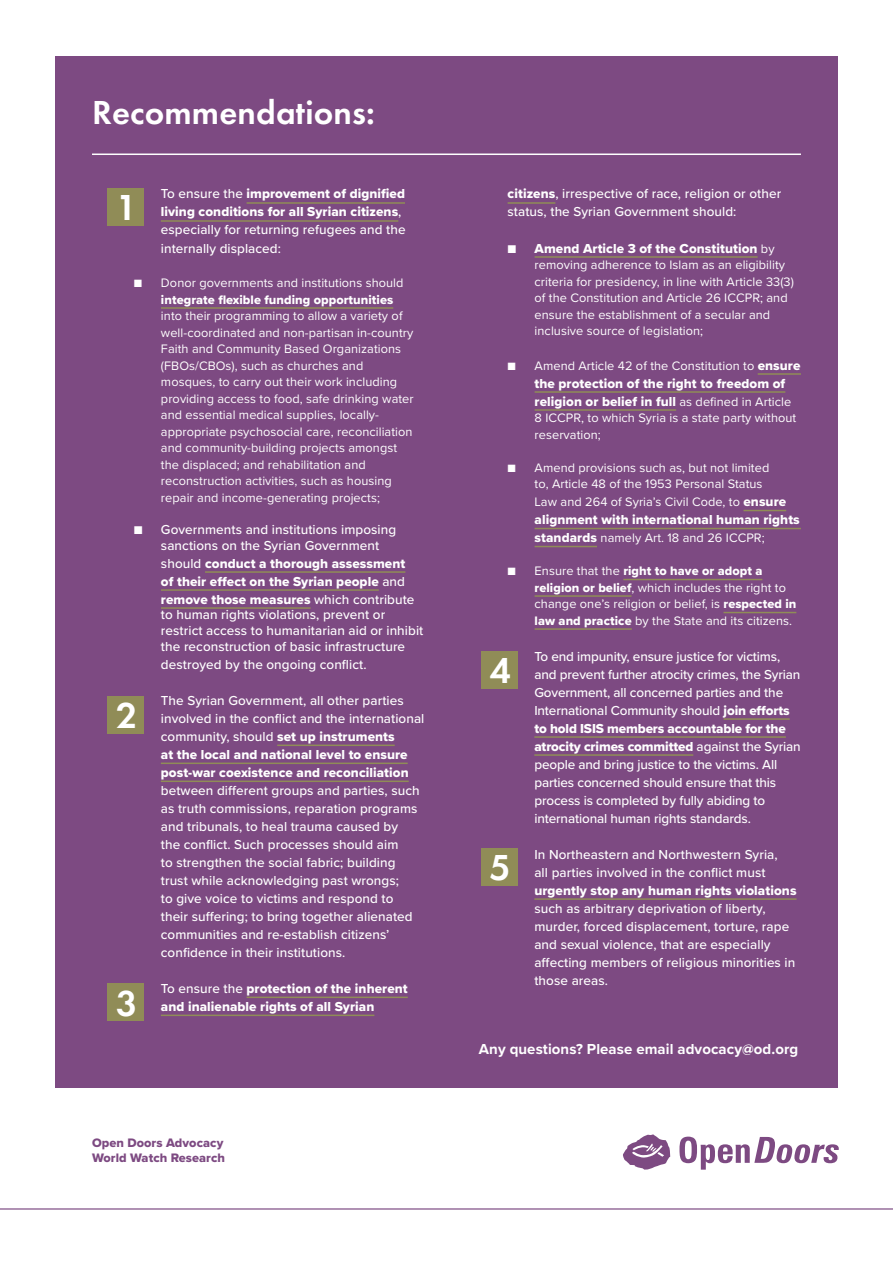
<style>
.page{position:relative;width:893px;height:1263px;background:#fff}
.page>*{position:absolute;margin:0;border:0;box-sizing:border-box;transform-origin:0 0}
.Recommendations_numb{font:600 37.5px "Futura PT";color:#fff}
.Backpage_title{font:600 34.5px "Futura PT";letter-spacing:.005em;color:#fff}
.t1{font:700 15px "Proxima Nova";letter-spacing:.005em;color:#fff}
.Recommendations_subt{font:500 13.5px/18px "Proxima Nova";letter-spacing:.005em;color:#fff}
.Recommendations_subt-2{font:13.5px/18px "Proxima Nova Extrabld";letter-spacing:.005em;color:#fff}
.t2{font:12.75px/16.5px "Proxima Nova";letter-spacing:.005em;color:#fff}
.Open_Doors___WWR{font:12.75px "Proxima Nova Extrabld";letter-spacing:.005em;color:#7d4a82}
.s1{font-family:"Proxima Nova Extrabld";font-weight:400}
.s2{font-family:"Proxima Nova Extrabld"}
.s3{font-weight:400}
.s4{font-family:"Proxima Nova";font-weight:500}
.s5{font-family:"Proxima Nova"}
.s6{font-family:"Proxima Nova";font-size:12.75px}
.s7{font-family:"Proxima Nova Extrabld";font-size:13.5px}
</style>
<div class="page">
<div style="left:55px;top:56px;width:783px;height:1032px;background:#7d4a82"></div>
<hr style="left:508px;top:202px;width:47px;height:2px;background:#908c57">
<hr style="left:535px;top:256px;width:223px;height:2px;background:#908c57">
<hr style="left:758px;top:373px;width:43px;height:2px;background:#908c57">
<hr style="left:535px;top:391px;width:250px;height:2px;background:#908c57">
<hr style="left:535px;top:409px;width:141px;height:2px;background:#908c57">
<hr style="left:743px;top:510px;width:43px;height:1px;background:#908c57">
<hr style="left:535px;top:528px;width:266px;height:1px;background:#908c57">
<hr style="left:535px;top:546px;width:62px;height:1px;background:#908c57">
<hr style="left:623px;top:579px;width:139px;height:1px;background:#908c57">
<hr style="left:535px;top:595px;width:96px;height:2px;background:#908c57">
<hr style="left:723px;top:612px;width:73px;height:1px;background:#908c57">
<hr style="left:535px;top:628px;width:97px;height:2px;background:#908c57">
<hr style="left:724px;top:718px;width:66px;height:2px;background:#908c57">
<hr style="left:534px;top:736px;width:252px;height:2px;background:#908c57">
<hr style="left:534px;top:754px;width:159px;height:2px;background:#908c57">
<hr style="left:534px;top:898px;width:262px;height:2px;background:#908c57">
<div style="left:107px;top:188px;width:37px;height:37px;background:#908c57"></div>
<div style="left:107px;top:984px;width:37px;height:37px;background:#908c57"></div>
<div style="left:481px;top:651px;width:36px;height:38px;background:#908c57"></div>
<div style="left:481px;top:848px;width:36px;height:37px;background:#908c57"></div>
<div style="left:107px;top:696px;width:37px;height:38px;background:#908c57"></div>
<svg style="left:623px;top:1134px;width:47px;height:36px"></svg>
<svg style="left:679px;top:1136px;width:160px;height:34px"></svg>
<hr style="left:0;top:1208px;width:893px;height:1px;background:#7d4a82">
<hr style="left:247px;top:202px;width:158px;height:2px;background:#908c57">
<hr style="left:161px;top:220px;width:237px;height:2px;background:#908c57">
<hr style="left:161px;top:307px;width:232px;height:2px;background:#908c57">
<hr style="left:205px;top:571px;width:200px;height:2px;background:#908c57">
<hr style="left:161px;top:589px;width:218px;height:2px;background:#908c57">
<hr style="left:161px;top:607px;width:150px;height:2px;background:#908c57">
<hr style="left:277px;top:744px;width:118px;height:2px;background:#908c57">
<hr style="left:161px;top:762px;width:247px;height:2px;background:#908c57">
<hr style="left:161px;top:780px;width:248px;height:2px;background:#908c57">
<hr style="left:247px;top:996px;width:161px;height:2px;background:#908c57">
<hr style="left:161px;top:1014px;width:213px;height:2px;background:#908c57">
<hr style="left:92px;top:154px;width:709px;height:1px;background:#fff">
<p class="Backpage_title" style="left:92px;top:91px;width:284px">Recommendations:</p>
<p class="Recommendations_subt" style="left:161px;top:184px;width:246px">To ensure the <span class="s1">improvement of dignified living conditions for all Syrian citizens</span>, especially for returning refugees and the internally displaced:</p>
<p class="t2" style="left:161px;top:274px;width:254px;text-indent:-27px">■ Donor governments and institutions should <span class="s2">integrate flexible funding opportunities </span>into their programming to allow a variety of well-coordinated and non-partisan in-country Faith and Community Based Organizations (FBOs/CBOs), such as churches and mosques, to carry out their work including providing access to food, safe drinking water and essential medical supplies, locally&shy;appropriate psychosocial care, reconciliation and community-building projects amongst the displaced; and rehabilitation and reconstruction activities, such as housing repair and income-generating projects;</p>
<p class="Recommendations_subt" style="left:161px;top:521px;width:237px;line-height:15.8px;text-indent:-27px"><span class="s3">■</span> Governments and institutions imposing sanctions on the Syrian Government</p>
<p class="Recommendations_subt-2" style="left:161px;top:554px;width:255px"><span class="s4">should</span> conduct a thorough assessment of their effect on the Syrian people <span class="s4">and </span>remove those measures <span class="s4">which contribute</span></p>
<p class="Recommendations_subt" style="left:161px;top:606px;width:264px;line-height:15.8px">to human rights violations, prevent or restrict access to humanitarian aid or inhibit the reconstruction of basic infrastructure</p>
<p class="Recommendations_subt" style="left:161px;top:655px;width:207px">destroyed by the ongoing conflict.</p>
<p class="Recommendations_subt" style="left:161px;top:691px;width:265px">The Syrian Government, all other parties involved in the conflict and the international community, should <span class="s1">set up instruments<br>at the local and national level to ensure post-war coexistence and reconciliation </span>between different groups and parties, such as truth commissions, reparation programs and tribunals, to heal trauma caused by<br>the conflict. Such processes should aim<br>to strengthen the social fabric; building trust while acknowledging past wrongs;<br>to give voice to victims and respond to<br>their suffering; to bring together alienated communities and re-establish citizens’ confidence in their institutions.</p>
<p class="Recommendations_subt-2" style="left:161px;top:979px;width:248px"><span class="s4">To ensure the</span> protection of the inherent and inalienable rights of all Syrian</p>
<p class="Recommendations_numb" style="left:116px;top:184px;width:23px">1</p>
<p class="Recommendations_numb" style="left:116px;top:692px;width:23px">2</p>
<p class="Recommendations_numb" style="left:116px;top:979px;width:23px">3</p>
<p class="Open_Doors___WWR" style="left:92px;top:1133px;width:133px">Open Doors Advocacy</p>
<p class="Open_Doors___WWR" style="left:92px;top:1148px;width:135px">World Watch Research</p>
<p class="Recommendations_subt" style="left:508px;top:184px;width:275px"><span class="s1">citizens</span>, irrespective of race, religion or other status, the Syrian Government should:</p>
<p class="Recommendations_subt-2" style="left:508px;top:239px;width:268px"><span class="s5">■</span> Amend Article 3 of the Constitution <span class="s6">by</span></p>
<p class="t2" style="left:535px;top:256px;width:261px">removing adherence to Islam as an eligibility criteria for presidency, in line with Article 33(3) of the Constitution and Article 26 ICCPR; and ensure the establishment of a secular and inclusive source of legislation;</p>
<p class="t2" style="left:508px;top:356px;width:294px">■ Amend Article 42 of the Constitution to <span class="s7">ensure</span></p>
<p class="Recommendations_subt-2" style="left:535px;top:374px;width:258px">the protection of the right to freedom of religion or belief in full <span class="s6">as defined in Article</span></p>
<p class="t2" style="left:535px;top:409px;width:263px">8 ICCPR, to which Syria is a state party without reservation;</p>
<p class="t2" style="left:535px;top:458px;width:236px;text-indent:-27px">■ Amend provisions such as, but not limited to, Article 48 of the 1953 Personal Status</p>
<p class="t2" style="left:535px;top:493px;width:253px">Law and 264 of Syria’s Civil Code, to <span class="s7">ensure</span></p>
<p class="Recommendations_subt-2" style="left:535px;top:510px;width:267px">alignment with international human rights</p>
<p class="t2" style="left:535px;top:529px;width:232px"><span class="s7">standards</span> namely Art. 18 and 26 ICCPR;</p>
<p class="t2" style="left:535px;top:562px;width:263px;text-indent:-27px">■ Ensure that the <span class="s2">right to have or adopt a religion or belief</span>, which includes the right to change one’s religion or belief, is <span class="s2">respected in law and practice</span> by the State and its citizens.</p>
<p class="Recommendations_subt" style="left:534px;top:646px;width:268px">To end impunity, ensure justice for victims, and prevent further atrocity crimes, the Syrian Government, all concerned parties and the International Community should <span class="s1">join efforts to hold ISIS members accountable for the atrocity crimes committed</span> against the Syrian people and bring justice to the victims. All parties concerned should ensure that this process is completed by fully abiding to international human rights standards.</p>
<p class="Recommendations_subt" style="left:534px;top:844px;width:264px">In Northeastern and Northwestern Syria,<br>all parties involved in the conflict must <span class="s1">urgently stop any human rights violations </span>such as arbitrary deprivation of liberty, murder, forced displacement, torture, rape and sexual violence, that are especially affecting members of religious minorities in those areas.</p>
<p class="Recommendations_numb" style="left:489px;top:647px;width:23px">4</p>
<p class="Recommendations_numb" style="left:489px;top:844px;width:23px">5</p>
<p class="t1" style="left:479px;top:1038px;width:321px">Any questions? Please email advocacy@od.org</p>
</div>
